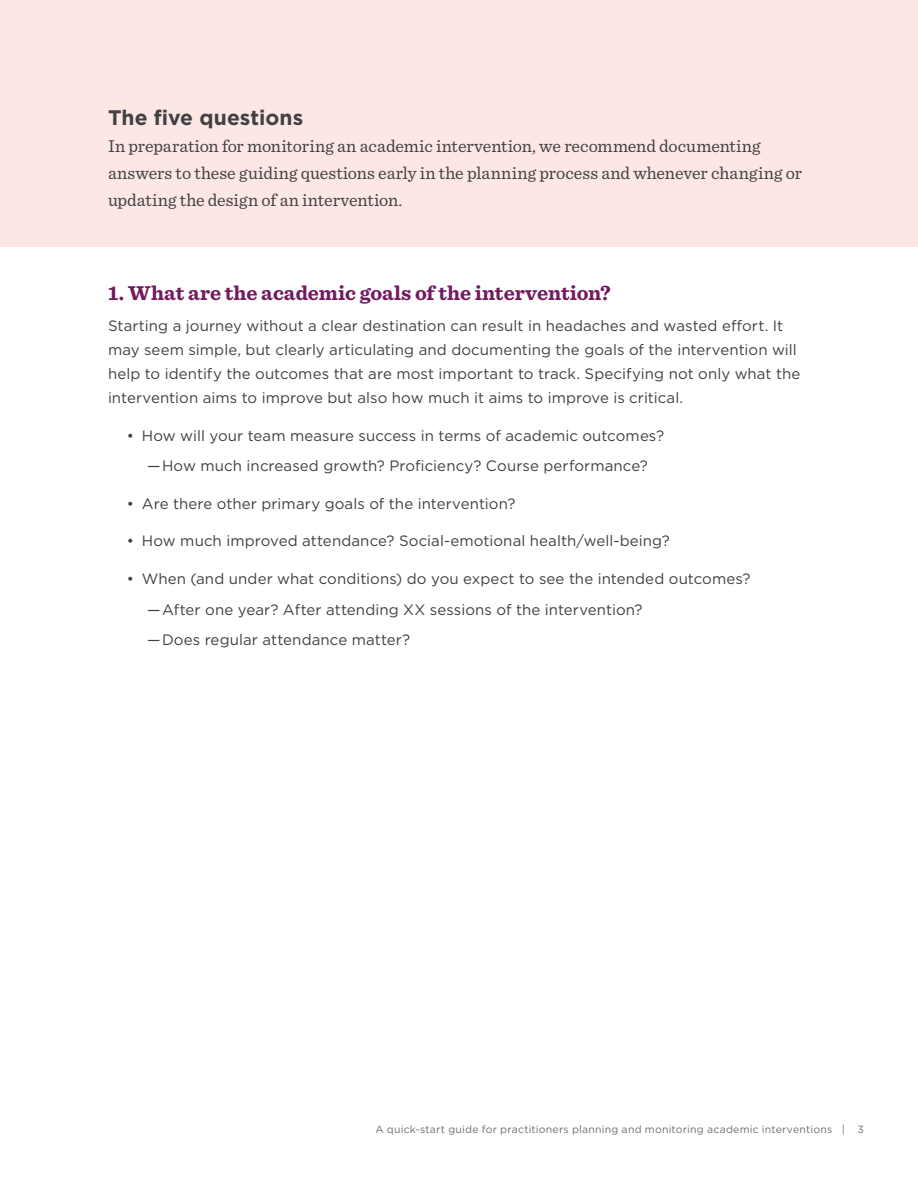
<style>
.page{position:relative;width:918px;height:1188px;background:#fff}
.page>*{position:absolute;margin:0;border:0;box-sizing:border-box;transform-origin:0 0}
.t1{font:700 21px "Sentinel";color:#731a5f}
.t2{font:700 21px "Gotham";letter-spacing:.005em;color:#414042}
.Large_intro_copy{font:18px/27px "Sentinel";color:#414042}
.Body_Copy{font:15px/24px "Gotham";letter-spacing:.005em;color:#414042}
.t3{font:10.5px "Gotham";letter-spacing:.02em;color:#6d6e71}
</style>
<div class="page">
<div style="left:0;top:0;width:918px;height:246px;background:#fde7e5"></div>
<p class="t2" style="left:108px;top:103px;width:197px">The five questions</p>
<p class="Large_intro_copy" style="left:108px;top:131px;width:696px">In preparation for monitoring an academic intervention, we recommend documenting answers to these guiding questions early in the planning process and whenever changing or updating the design of an intervention.</p>
<p class="t1" style="left:108px;top:277px;width:504px">1. What are the academic goals of the intervention?</p>
<p class="Body_Copy" style="left:108px;top:313px;width:694px">Starting a journey without a clear destination can result in headaches and wasted effort. It may seem simple, but clearly articulating and documenting the goals of the intervention will help to identify the outcomes that are most important to track. Specifying not only what the intervention aims to improve but also how much it aims to improve is critical.</p>
<p class="Body_Copy" style="left:127px;top:423px;width:539px">• How will your team measure success in terms of academic outcomes?</p>
<p class="Body_Copy" style="left:147px;top:454px;width:502px">—How much increased growth? Proficiency? Course performance?</p>
<p class="Body_Copy" style="left:127px;top:491px;width:390px">• Are there other primary goals of the intervention?</p>
<p class="Body_Copy" style="left:127px;top:529px;width:545px">• How much improved attendance? Social-emotional health/well-being?</p>
<p class="Body_Copy" style="left:127px;top:566px;width:625px">• When (and under what conditions) do you expect to see the intended outcomes?</p>
<p class="Body_Copy" style="left:147px;top:597px;width:497px">—After one year? After attending XX sessions of the intervention?</p>
<p class="Body_Copy" style="left:147px;top:628px;width:265px">—Does regular attendance matter?</p>
<p class="t3" style="left:375px;top:1122px;width:490px">A quick-start guide for practitioners planning and monitoring academic interventions | 3</p>
</div>
